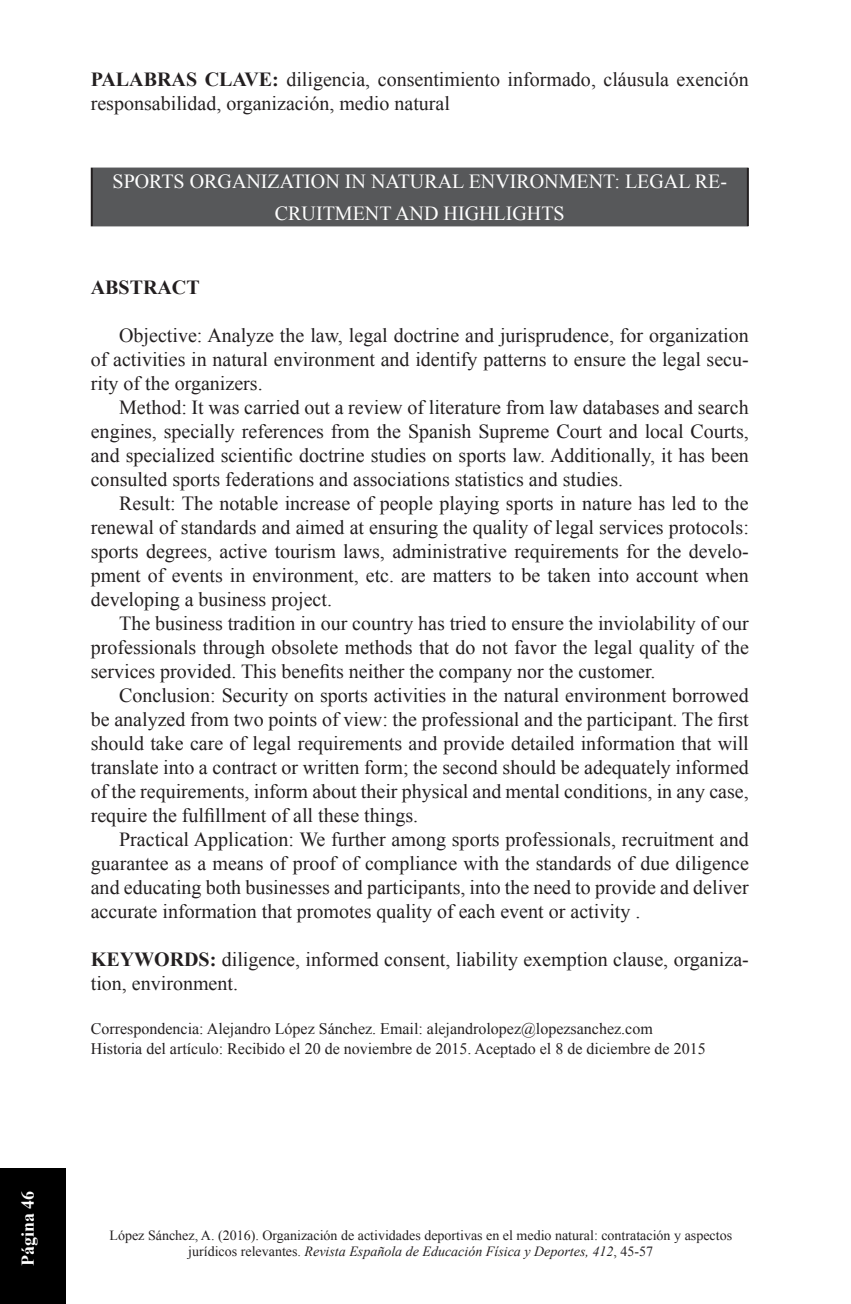
<style>
.page{position:relative;width:851px;height:1304px;background:#fff}
.page>*{position:absolute;margin:0;border:0;box-sizing:border-box;transform-origin:0 0}
.Txt{font:20px/24px "Times New Roman";color:#231f20;text-align:justify}
.Txt0{font:20px/24px "Times New Roman";color:#231f20}
.Txt-2{font:20px/32px "Times New Roman";color:#fff;text-align:center}
.Txt0-2{font:700 20px "Times New Roman";color:#231f20}
.t1{font:700 18px "Times New Roman";color:#fff}
.Pie{font:16px "Times New Roman";color:#231f20}
.Referencias_a_pie{font:14px/16px "Times New Roman";color:#231f20;text-align:center}
.s1{font-weight:700}
.s2{font-style:italic}
</style>
<div class="page">
<div style="left:0;top:1168px;width:66px;height:136px;background:#000"></div>
<div style="left:92px;top:167px;width:655px;height:61px;background:#57585a"></div>
<hr style="left:91px;top:168px;width:2px;height:58px;background:#231f20">
<hr style="left:746px;top:168px;width:2px;height:58px;background:#231f20">
<hr style="left:91px;top:166px;width:657px;height:2px;background:#fff">
<svg style="left:91px;top:226px;width:657px;height:2px"></svg>
<p class="Txt0" style="left:91px;top:67px;width:659px"><span class="s1">PALABRAS CLAVE:</span> diligencia, consentimiento informado, cláusula exención responsabilidad, organización, medio natural</p>
<p class="Txt-2" style="left:112px;top:165px;width:616px">SPORTS ORGANIZATION IN NATURAL ENVIRONMENT: LEGAL RE-<br>CRUITMENT AND HIGHLIGHTS</p>
<p class="Txt0-2" style="left:91px;top:274px;width:110px">ABSTRACT</p>
<p class="Txt" style="left:91px;top:323px;width:659px;text-indent:28px">Objective: Analyze the law, legal doctrine and jurisprudence, for organization of activities in natural environment and identify patterns to ensure the legal secu&shy;rity of the organizers.</p>
<p class="Txt" style="left:91px;top:395px;width:659px;text-indent:28px">Method: It was carried out a review of literature from law databases and search engines, specially references from the Spanish Supreme Court and local Courts, and specialized scientific doctrine studies on sports law. Additionally, it has been consulted sports federations and associations statistics and studies.</p>
<p class="Txt" style="left:91px;top:491px;width:659px;text-indent:28px">Result: The notable increase of people playing sports in nature has led to the renewal of standards and aimed at ensuring the quality of legal services protocols: sports degrees, active tourism laws, administrative requirements for the develo&shy;pment of events in environment, etc. are matters to be taken into account when developing a business project.</p>
<p class="Txt" style="left:91px;top:611px;width:659px;text-indent:28px">The business tradition in our country has tried to ensure the inviolability of our professionals through obsolete methods that do not favor the legal quality of the services provided. This benefits neither the company nor the customer.</p>
<p class="Txt" style="left:91px;top:683px;width:659px;text-indent:28px">Conclusion: Security on sports activities in the natural environment borrowed be analyzed from two points of view: the professional and the participant. The first should take care of legal requirements and provide detailed information that will translate into a contract or written form; the second should be adequately informed of the requirements, inform about their physical and mental conditions, in any case, require the fulfillment of all these things.</p>
<p class="Txt" style="left:91px;top:827px;width:659px;text-indent:28px">Practical Application: We further among sports professionals, recruitment and guarantee as a means of proof of compliance with the standards of due diligence and educating both businesses and participants, into the need to provide and deliver accurate information that promotes quality of each event or activity .</p>
<p class="Txt0" style="left:91px;top:947px;width:659px"><span class="s1">KEYWORDS:</span> diligence, informed consent, liability exemption clause, organiza&shy;tion, environment.</p>
<p class="Pie" style="left:91px;top:1018px;width:563px">Correspondencia: Alejandro López Sánchez. Email: alejandrolopez@lopezsanchez.com</p>
<p class="Pie" style="left:91px;top:1038px;width:616px">Historia del artículo: Recibido el 20 de noviembre de 2015. Aceptado el 8 de diciembre de 2015</p>
<p class="t1" style="left:15px;top:1266px;width:77px;rotate:-90deg">Página 46</p>
<p class="Referencias_a_pie" style="left:109px;top:1227px;width:624px">López Sánchez, A. (2016). Organización de actividades deportivas en el medio natural: contratación y aspectos jurídicos relevantes. <span class="s2">Revista Española de Educación Física y Deportes, 412</span>, 45-57</p>
</div>
